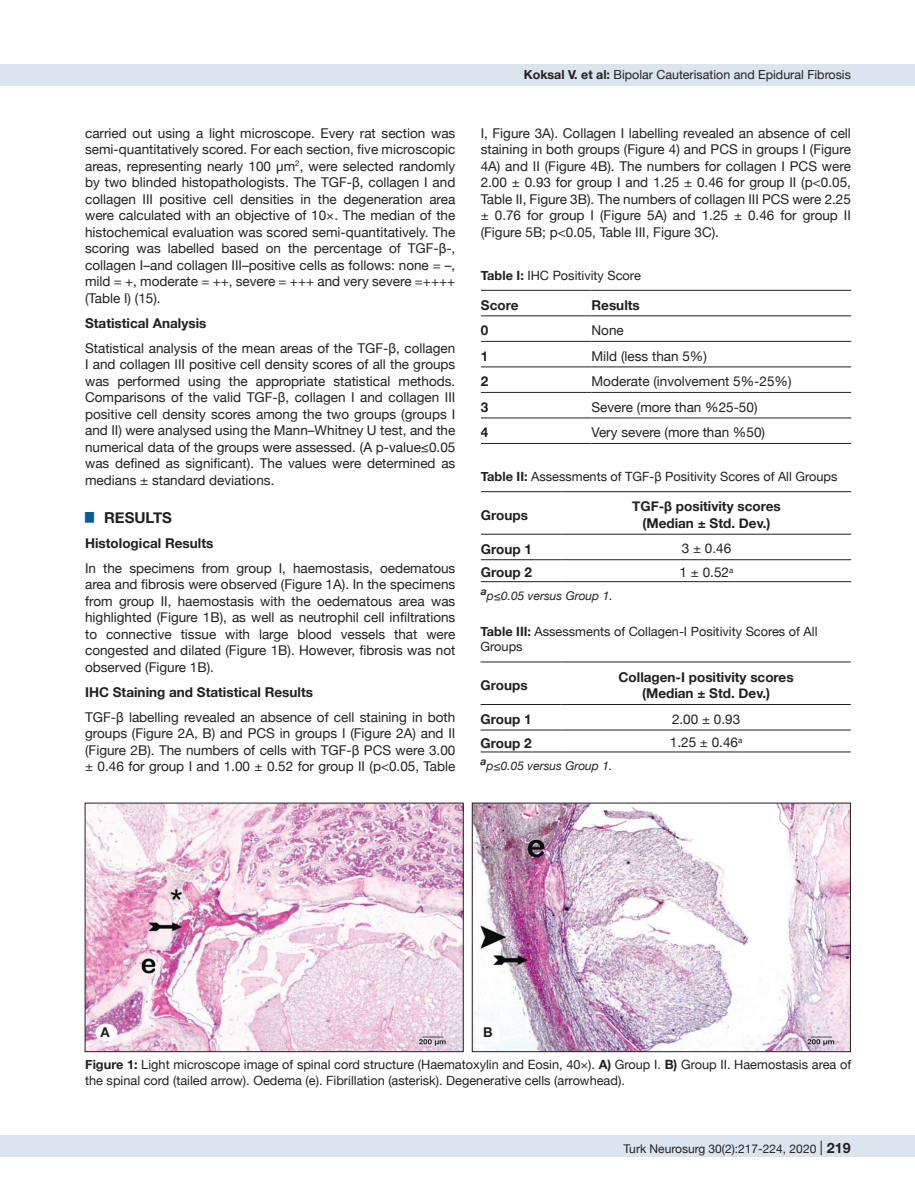
<style>
.page{position:relative;width:915px;height:1191px;background:#fff}
.page>*{position:absolute;margin:0;border:0;box-sizing:border-box;transform-origin:0 0}
.t1{font:700 15px "Helvetica Neue";color:#231f20}
.t2{font:13.5px/16.5px "Helvetica Neue";color:#231f20;text-align:justify}
.t3{font:700 13.5px/16.5px "Helvetica Neue";color:#231f20;text-align:center}
.t4{font:12.75px/15.8px "Helvetica Neue";color:#231f20}
.t5{font:12.45px "Helvetica Neue";color:#231f20}
.t6{font:italic 12px "Helvetica Neue";color:#231f20}
.t7{font:12px "Helvetica Neue";color:#231f20}
.s1{font-weight:700}
.s2{font-size:14.25px}
.s3{font-weight:700;font-size:14.25px}
</style>
<div class="page">
<div style="left:0;top:1135px;width:914px;height:22px;background:#dbe5f0"></div>
<div style="left:0;top:64px;width:914px;height:21px;background:#dbe5f0"></div>
<hr style="left:480px;top:341px;width:111px;height:1px;background:#231f20">
<hr style="left:591px;top:341px;width:259px;height:1px;background:#231f20">
<hr style="left:480px;top:367px;width:111px;height:1px;background:#231f20">
<hr style="left:591px;top:367px;width:259px;height:1px;background:#231f20">
<hr style="left:480px;top:392px;width:111px;height:1px;background:#231f20">
<hr style="left:591px;top:392px;width:259px;height:1px;background:#231f20">
<hr style="left:480px;top:418px;width:111px;height:1px;background:#231f20">
<hr style="left:591px;top:418px;width:259px;height:1px;background:#231f20">
<hr style="left:480px;top:290px;width:111px;height:1px;background:#231f20">
<hr style="left:591px;top:290px;width:259px;height:1px;background:#231f20">
<hr style="left:480px;top:315px;width:111px;height:1px;background:#231f20">
<hr style="left:591px;top:315px;width:259px;height:1px;background:#231f20">
<hr style="left:480px;top:443px;width:111px;height:1px;background:#231f20">
<hr style="left:591px;top:443px;width:259px;height:1px;background:#231f20">
<hr style="left:480px;top:559px;width:81px;height:1px;background:#231f20">
<hr style="left:561px;top:559px;width:289px;height:1px;background:#231f20">
<hr style="left:480px;top:491px;width:81px;height:1px;background:#231f20">
<hr style="left:561px;top:491px;width:289px;height:1px;background:#231f20">
<hr style="left:480px;top:534px;width:81px;height:1px;background:#231f20">
<hr style="left:561px;top:534px;width:289px;height:1px;background:#231f20">
<hr style="left:480px;top:581px;width:81px;height:1px;background:#231f20">
<hr style="left:561px;top:581px;width:289px;height:1px;background:#231f20">
<hr style="left:480px;top:729px;width:81px;height:1px;background:#231f20">
<hr style="left:561px;top:729px;width:289px;height:1px;background:#231f20">
<hr style="left:480px;top:661px;width:81px;height:1px;background:#231f20">
<hr style="left:561px;top:661px;width:289px;height:1px;background:#231f20">
<hr style="left:480px;top:704px;width:81px;height:1px;background:#231f20">
<hr style="left:561px;top:704px;width:289px;height:1px;background:#231f20">
<hr style="left:480px;top:751px;width:81px;height:1px;background:#231f20">
<hr style="left:561px;top:751px;width:289px;height:1px;background:#231f20">
<img style="left:87px;top:804px;width:374px;height:246px">
<div style="left:85px;top:802px;width:378px;height:250px;border:1px solid #231f20"></div>
<img style="left:473px;top:804px;width:375px;height:246px">
<div style="left:471px;top:802px;width:379px;height:250px;border:1px solid #231f20"></div>
<div style="left:96px;top:1024px;width:21px;height:16px;background:#fff;border-radius:50%"></div>
<div style="left:96px;top:1024px;width:21px;height:17px;border:1px solid #fff;border-radius:50%"></div>
<div style="left:478px;top:1024px;width:21px;height:16px;background:#fff;border-radius:50%"></div>
<div style="left:478px;top:1024px;width:22px;height:17px;border:1px solid #fff;border-radius:50%"></div>
<p class="t2" style="left:85px;top:125px;width:371px">carried out using a light microscope. Every rat section was semi-quantitatively scored. For each section, five microscopic areas, representing nearly 100 μm<sup>2</sup>, were selected randomly by two blinded histopathologists. The TGF-β, collagen I and collagen III positive cell densities in the degeneration area were calculated with an objective of 10×. The median of the histochemical evaluation was scored semi-quantitatively. The scoring was labelled based on the percentage of TGF-β-, collagen I–and collagen III–positive cells as follows: none = –, mild = +, moderate = ++, severe = +++ and very severe =++++ (Table I) (15).</p>
<p class="t3" style="left:85px;top:315px;width:123px">Statistical Analysis</p>
<p class="t2" style="left:85px;top:340px;width:371px">Statistical analysis of the mean areas of the TGF-β, collagen I and collagen III positive cell density scores of all the groups was performed using the appropriate statistical methods.<br>Comparisons of the valid TGF-β, collagen I and collagen III positive cell density scores among the two groups (groups I and II) were analysed using the Mann–Whitney U test, and the numerical data of the groups were assessed. (A p-value≤0.05 was defined as significant). The values were determined as medians ± standard deviations.</p>
<p class="t1" style="left:85px;top:505px;width:88px"><sup>█</sup> RESULTS</p>
<p class="t3" style="left:85px;top:535px;width:130px">Histological Results</p>
<p class="t2" style="left:85px;top:560px;width:371px">In the specimens from group I, haemostasis, oedematous area and fibrosis were observed (Figure 1A). In the specimens from group II, haemostasis with the oedematous area was highlighted (Figure 1B), as well as neutrophil cell infiltrations to connective tissue with large blood vessels that were congested and dilated (Figure 1B). However, fibrosis was not observed (Figure 1B).</p>
<p class="t3" style="left:85px;top:684px;width:229px">IHC Staining and Statistical Results</p>
<p class="t2" style="left:85px;top:709px;width:371px">TGF-β labelling revealed an absence of cell staining in both groups (Figure 2A, B) and PCS in groups I (Figure 2A) and II (Figure 2B). The numbers of cells with TGF-β PCS were 3.00 ± 0.46 for group I and 1.00 ± 0.52 for group II (p&lt;0.05, Table</p>
<p class="t5" style="left:523px;top:66px;width:328px"><span class="s1">Koksal V. et al:</span> Bipolar Cauterisation and Epidural Fibrosis</p>
<p class="t2" style="left:480px;top:125px;width:371px">I, Figure 3A). Collagen I labelling revealed an absence of cell staining in both groups (Figure 4) and PCS in groups I (Figure 4A) and II (Figure 4B). The numbers for collagen I PCS were 2.00 ± 0.93 for group I and 1.25 ± 0.46 for group II (p&lt;0.05, Table II, Figure 3B). The numbers of collagen III PCS were 2.25 ± 0.76 for group I (Figure 5A) and 1.25 ± 0.46 for group II (Figure 5B; p&lt;0.05, Table III, Figure 3C).</p>
<p class="t4" style="left:480px;top:268px;width:161px"><span class="s1">Table I:</span> IHC Positivity Score</p>
<p class="t3" style="left:480px;top:297px;width:39px">Score</p>
<p class="t3" style="left:591px;top:297px;width:50px">Results</p>
<p class="t3" style="left:480px;top:322px;width:9px">0</p>
<p class="t2" style="left:591px;top:323px;width:34px">None</p>
<p class="t3" style="left:480px;top:348px;width:9px">1</p>
<p class="t2" style="left:591px;top:348px;width:117px">Mild (less than 5%)</p>
<p class="t3" style="left:480px;top:373px;width:9px">2</p>
<p class="t2" style="left:591px;top:374px;width:201px">Moderate (involvement 5%-25%)</p>
<p class="t3" style="left:480px;top:399px;width:9px">3</p>
<p class="t2" style="left:591px;top:399px;width:167px">Severe (more than %25-50)</p>
<p class="t3" style="left:480px;top:424px;width:9px">4</p>
<p class="t2" style="left:591px;top:425px;width:175px">Very severe (more than %50)</p>
<p class="t4" style="left:480px;top:469px;width:358px"><span class="s1">Table II:</span> Assessments of TGF-β Positivity Scores of All Groups</p>
<p class="t3" style="left:480px;top:507px;width:49px">Groups</p>
<p class="t3" style="left:632px;top:498px;width:150px">TGF-β positivity scores (Median ± Std. Dev.)</p>
<p class="t3" style="left:480px;top:541px;width:53px">Group 1</p>
<p class="t2" style="left:681px;top:541px;width:51px">3 ± 0.46</p>
<p class="t3" style="left:480px;top:564px;width:53px">Group 2</p>
<p class="t2" style="left:679px;top:565px;width:55px">1 ± 0.52<sup>a</sup></p>
<p class="t6" style="left:480px;top:586px;width:133px"><sup>a</sup>p≤0.05 versus Group 1.</p>
<p class="t4" style="left:480px;top:624px;width:338px"><span class="s1">Table III:</span> Assessments of Collagen-I Positivity Scores of All<br>Groups</p>
<p class="t3" style="left:480px;top:677px;width:49px">Groups</p>
<p class="t3" style="left:618px;top:669px;width:176px">Collagen-I positivity scores (Median ± Std. Dev.)</p>
<p class="t3" style="left:480px;top:711px;width:53px">Group 1</p>
<p class="t2" style="left:671px;top:711px;width:70px">2.00 ± 0.93</p>
<p class="t3" style="left:480px;top:735px;width:53px">Group 2</p>
<p class="t2" style="left:669px;top:735px;width:74px">1.25 ± 0.46<sup>a</sup></p>
<p class="t6" style="left:480px;top:757px;width:133px"><sup>a</sup>p≤0.05 versus Group 1.</p>
<p class="t3" style="left:100px;top:1024px;width:11px">A</p>
<p class="t3" style="left:483px;top:1024px;width:11px">B</p>
<p class="t4" style="left:85px;top:1057px;width:767px"><span class="s1">Figure 1:</span> Light microscope image of spinal cord structure (Haematoxylin and Eosin, 40×). <span class="s1">A)</span> Group I. <span class="s1">B)</span> Group II. Haemostasis area of the spinal cord (tailed arrow). Oedema (e). Fibrillation (asterisk). Degenerative cells (arrowhead).</p>
<p class="t7" style="left:623px;top:1140px;width:250px">Turk Neurosurg 30(2):217-224, 2020 <span class="s2">|</span> <span class="s3">219219</span></p>
</div>
